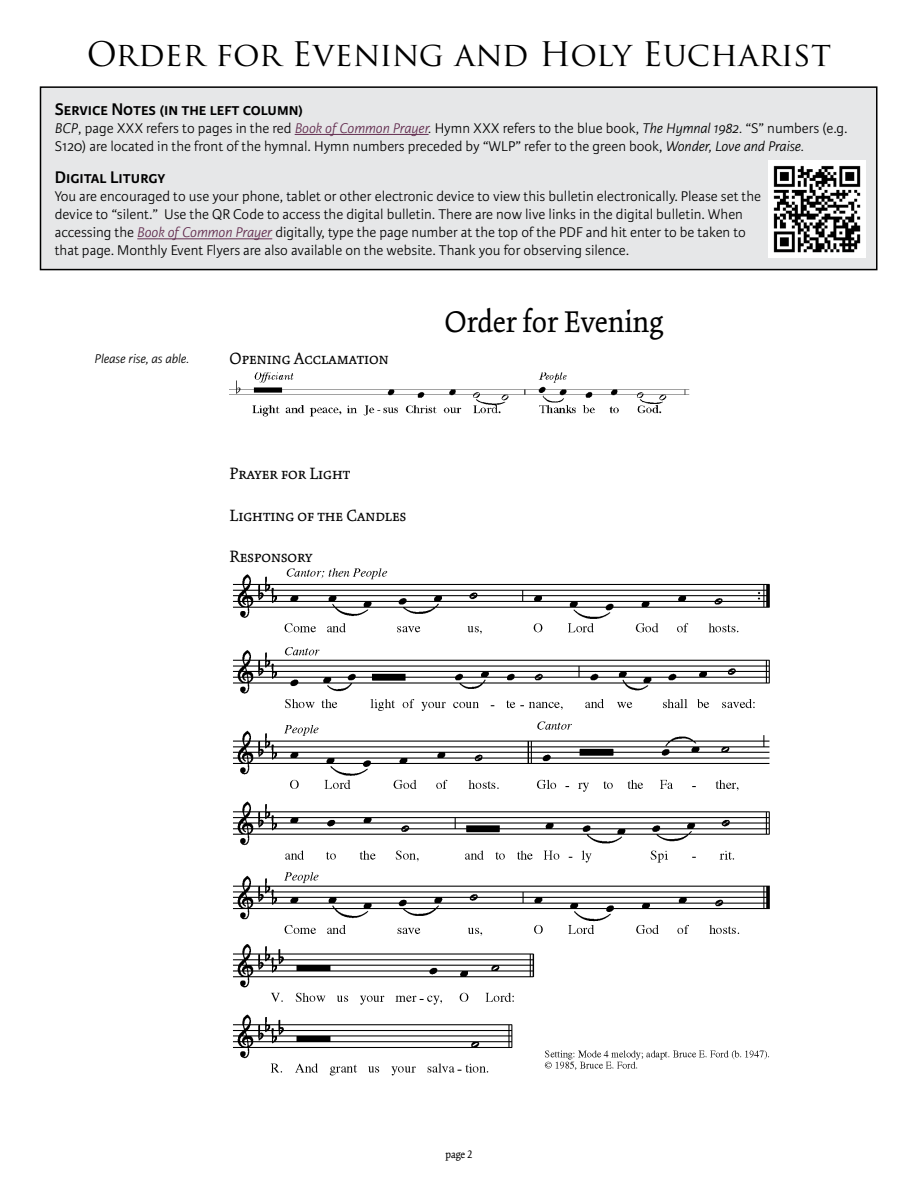
<style>
.page{position:relative;width:918px;height:1188px;background:#fff}
.page>*{position:absolute;margin:0;border:0;box-sizing:border-box;transform-origin:0 0}
.t1{font:33px "Trajan Pro";color:#000}
.t2{font:33px "Kinesis Pro 3";color:#000}
.t3{font:18px "Kinesis Pro 3";color:#000}
.t4{font:600 18px "Karmina Sans";color:#000}
.t5{font:300 15px/18px "Karmina Sans";color:#000}
.t6{font:italic 300 13.5px "Karmina Sans";color:#000}
.t7{font:12px "Kinesis Pro 3";color:#000}
.s1{font-style:italic}
.s2{font-style:italic;color:#632d4f}
</style>
<div class="page">
<img style="left:230px;top:372px;width:460px;height:45px">
<img style="left:233px;top:568px;width:537px;height:508px">
<div style="left:40px;top:87px;width:837px;height:183px;background:#e6e7e8"></div>
<hr style="left:295px;top:134px;width:134px;height:1px;background:#632d4f">
<hr style="left:137px;top:238px;width:135px;height:1px;background:#632d4f">
<div style="left:40px;top:86px;width:838px;height:184px;border:2px solid #000"></div>
<img style="left:768px;top:161px;width:98px;height:97px">
<h1 class="t1" style="left:87px;top:33px;width:746px">Order for Evening and Holy Eucharist</h1>
<p class="t4" style="left:55px;top:99px;width:250px">Service Notes (in the left column)</p>
<p class="t5" style="left:55px;top:119px;width:794px"><span class="s1">BCP</span>, page XXX refers to pages in the red <span class="s2">Book of Common Prayer</span><span class="s1">.</span> Hymn XXX refers to the blue book, <span class="s1">The Hymnal 1982.</span> “S” numbers (e.g.<br>S120) are located in the front of the hymnal. Hymn numbers preceded by “WLP” refer to the green book, <span class="s1">Wonder, Love and Praise.</span></p>
<p class="t4" style="left:55px;top:167px;width:112px">Digital Liturgy</p>
<p class="t5" style="left:55px;top:188px;width:708px">You are encouraged to use your phone, tablet or other electronic device to view this bulletin electronically. Please set the device to “silent.” Use the QR Code to access the digital bulletin. There are now live links in the digital bulletin. When accessing the <span class="s2">Book of Common Prayer</span> digitally, type the page number at the top of the PDF and hit enter to be taken to that page. Monthly Event Flyers are also available on the website. Thank you for observing silence.</p>
<p class="t6" style="left:95px;top:352px;width:96px">Please rise, as able.</p>
<p class="t3" style="left:230px;top:348px;width:161px">Opening Acclamation</p>
<h1 class="t2" style="left:444px;top:302px;width:220px">Order for Evening</h1>
<p class="t3" style="left:230px;top:463px;width:122px">Prayer for Light</p>
<p class="t3" style="left:230px;top:505px;width:178px">Lighting of the Candles</p>
<p class="t3" style="left:230px;top:546px;width:84px">Responsory</p>
<p class="t7" style="left:445px;top:1147px;width:29px">page 2</p>
</div>
